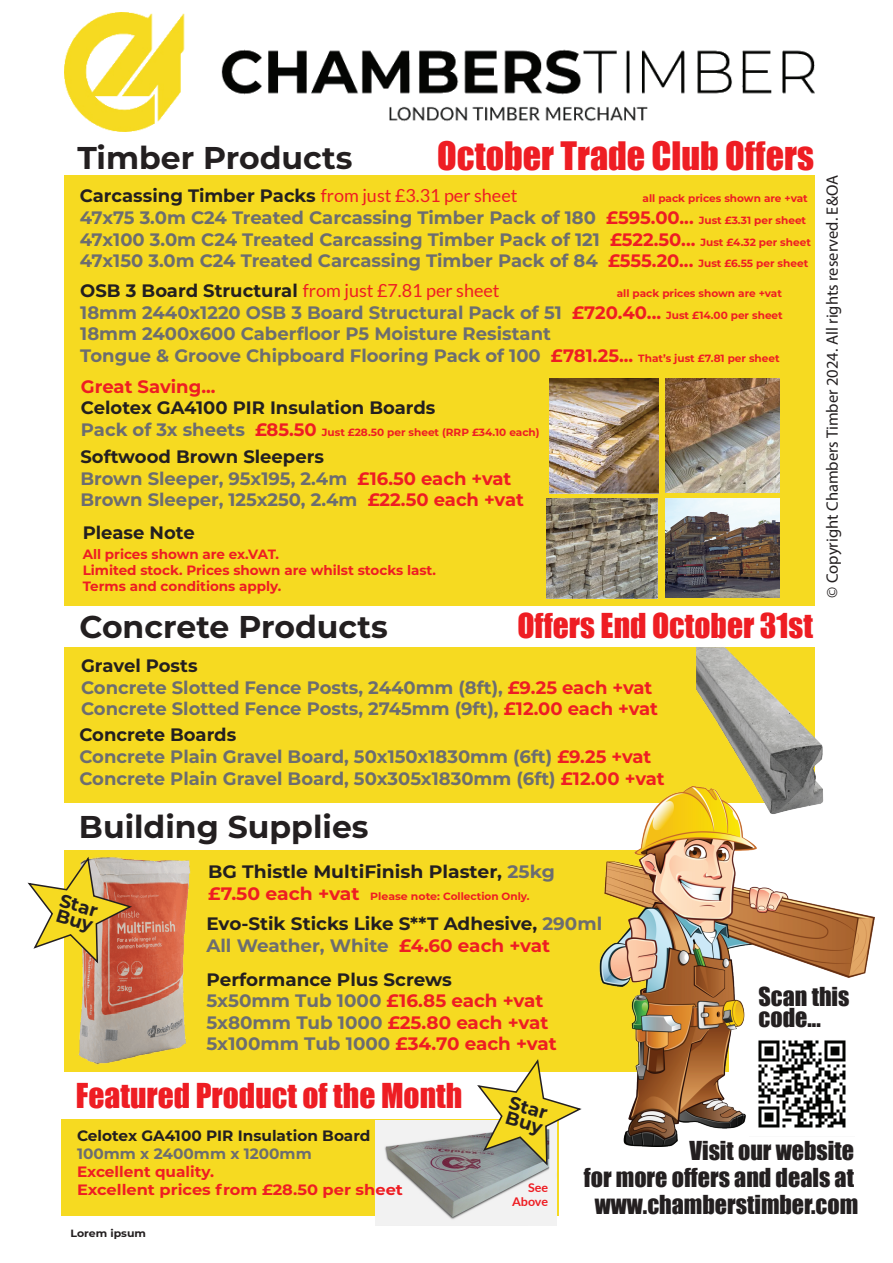
<style>
.page{position:relative;width:893px;height:1263px;background:#fff}
.page>*{position:absolute;margin:0;border:0;box-sizing:border-box;transform-origin:0 0}
.t1{font:36px "Impact";color:#ee1d23}
.t2{font:700 31.5px "Montserrat";color:#231f20}
.t3{font:31.5px "Impact";color:#ee1d23}
.t4{font:24px/27px "Impact";color:#231f20;text-align:right}
.t5{font:700 18.3px/15.1px "Montserrat";color:#231f20}
.t6{font:700 18px/21.6px "Montserrat";color:#6c6d70}
.t7{font:700 18px/21.6px "Montserrat";color:#231f20}
.t8{font:700 18px/21.6px "Montserrat";color:#ee1d23}
.t9{font:18px "Lato";color:#ee1d23}
.t10{font:700 18px "Montserrat";color:#231f20;scale:1.04 1}
.t11{font:16.5px "Myriad Pro";color:#231f20}
.t12{font:700 15px/18px "Montserrat";color:#ee1d23}
.t13{font:700 15px "Montserrat";color:#231f20}
.t14{font:700 15px "Montserrat";color:#6c6d70}
.t15{font:700 13.5px/16.2px "Montserrat";color:#ee1d23}
.t16{font:700 12px/14.4px "Lato";color:#ee1d23;text-align:right;scale:1.04 1}
.t17{font:700 10.5px "Montserrat";color:#ee1d23}
.t18{font:700 10.5px "Montserrat";color:#ee1d23;scale:1.04 1}
.t19{font:700 10.5px "Montserrat";color:#231f20;scale:1.04 1}
.s1{font-family:"Lato";font-weight:400;color:#ee1d23}
.s2{color:#ee1d23}
.s3{font-size:10.5px;color:#ee1d23}
.s4{font-family:"Montserrat";font-weight:700;color:#231f20}
.s5{font-size:18px;color:#6c6d70}
.s6{font-size:18px}
.s7{color:#231f20}
.s8{color:#6c6d70}
</style>
<div class="page">
<div style="left:64px;top:851px;width:665px;height:221px;background:#f6da21"></div>
<img style="left:65px;top:12px;width:749px;height:119px">
<div style="left:64px;top:176px;width:750px;height:430px;background:#f6da21"></div>
<div style="left:64px;top:647px;width:750px;height:155px;background:#f6da21"></div>
<img style="left:599px;top:786px;width:275px;height:360px">
<img style="left:64px;top:850px;width:159px;height:215px">
<svg style="left:27px;top:855px;width:107px;height:109px"></svg>
<img style="left:697px;top:647px;width:135px;height:174px">
<img style="left:666px;top:379px;width:114px;height:114px">
<img style="left:550px;top:378px;width:109px;height:115px">
<div style="left:62px;top:1119px;width:497px;height:97px;background:#f6da21"></div>
<img style="left:750px;top:1031px;width:105px;height:105px">
<img style="left:546px;top:498px;width:112px;height:101px">
<img style="left:666px;top:498px;width:114px;height:100px">
<img style="left:376px;top:1121px;width:180px;height:104px">
<svg style="left:475px;top:1059px;width:107px;height:107px"></svg>
<h1 class="t1" style="left:437px;top:128px;width:378px">October Trade Club Offers</h1>
<p class="t7" style="left:80px;top:184px;width:439px">Carcassing Timber Packs <span class="s1">from just £3.31 per sheet</span></p>
<p class="t17" style="left:643px;top:191px;width:167px">all pack prices shown are +vat</p>
<p class="t6" style="left:80px;top:206px;width:733px">47x75 3.0m C24 Treated Carcassing Timber Pack of 180 <span class="s2">£595.00...</span> <span class="s3">Just £3.31 per sheet<br></span>47x100 3.0m C24 Treated Carcassing Timber Pack of 121 <span class="s2">£522.50...</span> <span class="s3">Just £4.32 per sheet<br></span>47x150 3.0m C24 Treated Carcassing Timber Pack of 84 <span class="s2">£555.20...</span> <span class="s3">Just £6.55 per sheet</span></p>
<h2 class="t2" style="left:77px;top:135px;width:277px">Timber Products</h2>
<p class="t9" style="left:80px;top:281px;width:421px"><span class="s4">OSB 3 Board Structural</span> from just £7.81 per sheet</p>
<p class="t17" style="left:617px;top:286px;width:167px">all pack prices shown are +vat</p>
<p class="t6" style="left:80px;top:301px;width:704px">18mm 2440x1220 OSB 3 Board Structural Pack of 51 <span class="s2">£720.40...</span> <span class="s3">Just £14.00 per sheet<br></span>18mm 2400x600 Caberfloor P5 Moisture Resistant<br>Tongue &amp; Groove Chipboard Flooring Pack of 100 <span class="s2">£781.25...</span> <span class="s3">That’s just £7.81 per sheet</span></p>
<p class="t8" style="left:81px;top:375px;width:136px">Great Saving...</p>
<p class="t7" style="left:81px;top:396px;width:356px">Celotex GA4100 PIR Insulation Boards</p>
<p class="t17" style="left:81px;top:425px;width:460px"><span class="s5">Pack of 3x sheets</span> <span class="s6">£85.50</span> Just £28.50 per sheet (RRP £34.10 each)</p>
<p class="t6" style="left:80px;top:445px;width:445px"><span class="s7">Softwood Brown Sleepers<br></span>Brown Sleeper, 95x195, 2.4m <span class="s2">£16.50 each +vat<br></span>Brown Sleeper, 125x250, 2.4m <span class="s2">£22.50 each +vat</span></p>
<p class="t7" style="left:83px;top:521px;width:114px">Please Note</p>
<p class="t15" style="left:83px;top:545px;width:355px">All prices shown are ex.VAT.<br>Limited stock. Prices shown are whilst stocks last.<br>Terms and conditions apply.</p>
<h2 class="t3" style="left:517px;top:601px;width:297px">Offers End October 31st</h2>
<h2 class="t2" style="left:80px;top:604px;width:310px">Concrete Products</h2>
<p class="t6" style="left:81px;top:654px;width:579px"><span class="s7">Gravel Posts<br></span>Concrete Slotted Fence Posts, 2440mm (8ft), <span class="s2">£9.25 each +vat<br></span>Concrete Slotted Fence Posts, 2745mm (9ft), <span class="s2">£12.00 each +vat</span></p>
<p class="t6" style="left:79px;top:723px;width:587px"><span class="s7">Concrete Boards<br></span>Concrete Plain Gravel Board, 50x150x1830mm (6ft) <span class="s2">£9.25 +vat<br></span>Concrete Plain Gravel Board, 50x305x1830mm (6ft) <span class="s2">£12.00 +vat</span></p>
<h2 class="t2" style="left:79px;top:804px;width:291px">Building Supplies</h2>
<p class="t11" style="left:822px;top:598px;width:424px;rotate:-90deg">© Copyright Chambers Timber 2024. All rights reserved. E&amp;OA</p>
<p class="t5" style="left:63px;top:891px;width:40px;rotate:17deg">Star<br>Buy</p>
<p class="t10" style="left:208px;top:859px;width:335px">BG Thistle MultiFinish Plaster, <span class="s8">25kg</span></p>
<p class="t18" style="left:208px;top:888px;width:311px"><span class="s6">£7.50 each +vat</span> Please note: Collection Only.</p>
<p class="t7" style="left:206px;top:912px;width:397px">Evo-Stik Sticks Like S**T Adhesive, <span class="s8">290ml<br>All Weather, White</span> <span class="s2">£4.60 each +vat</span></p>
<p class="t8" style="left:207px;top:967px;width:352px"><span class="s7">Performance Plus Screws<br></span><span class="s8">5x50mm Tub 1000</span> £16.85 each +vat<br><span class="s8">5x80mm Tub 1000</span> £25.80 each +vat<br><span class="s8">5x100mm Tub 1000</span> £34.70 each +vat</p>
<h3 class="t4" style="left:759px;top:986px;width:92px;line-height:21px;text-align:left">Scan this code...</h3>
<h2 class="t3" style="left:76px;top:1071px;width:388px">Featured Product of the Month</h2>
<p class="t13" style="left:77px;top:1125px;width:295px">Celotex GA4100 PIR Insulation Board</p>
<p class="t14" style="left:77px;top:1143px;width:236px">100mm x 2400mm x 1200mm</p>
<p class="t12" style="left:77px;top:1162px;width:327px">Excellent quality.<br>Excellent prices from £28.50 per sheet</p>
<p class="t19" style="left:71px;top:1226px;width:74px">Lorem ipsum</p>
<p class="t5" style="left:512px;top:1094px;width:40px;rotate:17deg">Star<br>Buy</p>
<p class="t16" style="left:512px;top:1180px;width:36px">See<br>Above</p>
<h3 class="t4" style="left:584px;top:1136px;width:276px">Visit our website<br>for more offers and deals at www.chamberstimber.com</h3>
</div>
